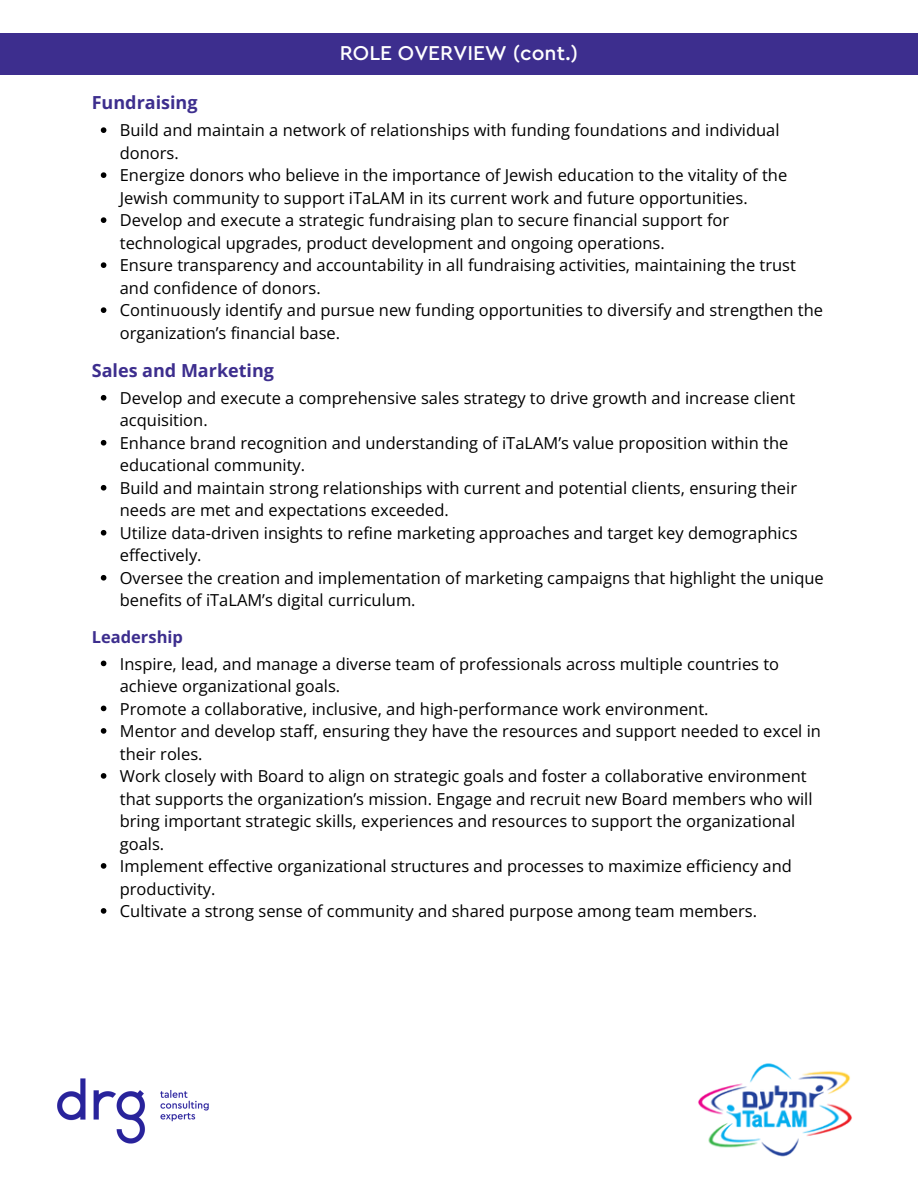
<style>
.page{position:relative;width:918px;height:1188px;background:#fff}
.page>*{position:absolute;margin:0;border:0;box-sizing:border-box;transform-origin:0 0}
.t1{font:500 21px "Cera Pro";color:#fff}
.t2{font:700 18px "Open Sans";color:#3d2e8e}
.t3{font:16.5px/22.5px "Open Sans";color:#000}
.t4{font:700 16.5px "Open Sans";color:#3d2e8e}
</style>
<div class="page">
<img style="left:57px;top:1078px;width:152px;height:66px">
<svg style="left:101px;top:127px;width:5px;height:6px"></svg>
<svg style="left:101px;top:172px;width:5px;height:6px"></svg>
<svg style="left:101px;top:217px;width:5px;height:6px"></svg>
<svg style="left:101px;top:262px;width:5px;height:6px"></svg>
<svg style="left:101px;top:307px;width:5px;height:6px"></svg>
<svg style="left:101px;top:395px;width:5px;height:6px"></svg>
<svg style="left:101px;top:440px;width:5px;height:6px"></svg>
<svg style="left:101px;top:485px;width:5px;height:6px"></svg>
<svg style="left:101px;top:530px;width:5px;height:6px"></svg>
<svg style="left:101px;top:575px;width:5px;height:6px"></svg>
<img style="left:698px;top:1063px;width:154px;height:94px">
<svg style="left:101px;top:661px;width:5px;height:5px"></svg>
<svg style="left:101px;top:706px;width:5px;height:5px"></svg>
<svg style="left:101px;top:728px;width:5px;height:6px"></svg>
<svg style="left:101px;top:773px;width:5px;height:6px"></svg>
<svg style="left:101px;top:863px;width:5px;height:6px"></svg>
<svg style="left:101px;top:908px;width:5px;height:6px"></svg>
<div style="left:0;top:33px;width:918px;height:42px;background:#3d2e8e"></div>
<p class="t1" style="left:340px;top:43px;width:240px">ROLE OVERVIEW (cont.)</p>
<h2 class="t2" style="left:92px;top:90px;width:107px">Fundraising</h2>
<p class="t3" style="left:120px;top:119px;width:661px">Build and maintain a network of relationships with funding foundations and individual donors.</p>
<p class="t3" style="left:120px;top:164px;width:669px">Energize donors who believe in the importance of Jewish education to the vitality of the<br>Jewish community to support iTaLAM in its current work and future opportunities.</p>
<p class="t3" style="left:120px;top:209px;width:611px">Develop and execute a strategic fundraising plan to secure financial support for technological upgrades, product development and ongoing operations.</p>
<p class="t3" style="left:120px;top:254px;width:678px">Ensure transparency and accountability in all fundraising activities, maintaining the trust and confidence of donors.</p>
<p class="t3" style="left:120px;top:299px;width:705px">Continuously identify and pursue new funding opportunities to diversify and strengthen the organization’s financial base.</p>
<h2 class="t2" style="left:92px;top:358px;width:184px">Sales and Marketing</h2>
<p class="t3" style="left:120px;top:386px;width:677px">Develop and execute a comprehensive sales strategy to drive growth and increase client acquisition.</p>
<p class="t3" style="left:120px;top:431px;width:670px">Enhance brand recognition and understanding of iTaLAM’s value proposition within the educational community.</p>
<p class="t3" style="left:120px;top:476px;width:679px">Build and maintain strong relationships with current and potential clients, ensuring their needs are met and expectations exceeded.</p>
<p class="t3" style="left:120px;top:521px;width:679px">Utilize data-driven insights to refine marketing approaches and target key demographics effectively.</p>
<p class="t3" style="left:120px;top:566px;width:705px">Oversee the creation and implementation of marketing campaigns that highlight the unique benefits of iTaLAM’s digital curriculum.</p>
<p class="t4" style="left:92px;top:625px;width:93px">Leadership</p>
<p class="t3" style="left:120px;top:652px;width:661px">Inspire, lead, and manage a diverse team of professionals across multiple countries to achieve organizational goals.</p>
<p class="t3" style="left:120px;top:697px;width:590px">Promote a collaborative, inclusive, and high-performance work environment.</p>
<p class="t3" style="left:120px;top:719px;width:703px">Mentor and develop staff, ensuring they have the resources and support needed to excel in their roles.</p>
<p class="t3" style="left:120px;top:764px;width:694px">Work closely with Board to align on strategic goals and foster a collaborative environment that supports the organization’s mission. Engage and recruit new Board members who will bring important strategic skills, experiences and resources to support the organizational goals.</p>
<p class="t3" style="left:120px;top:854px;width:674px">Implement effective organizational structures and processes to maximize efficiency and productivity.</p>
<p class="t3" style="left:120px;top:899px;width:639px">Cultivate a strong sense of community and shared purpose among team members.</p>
</div>
